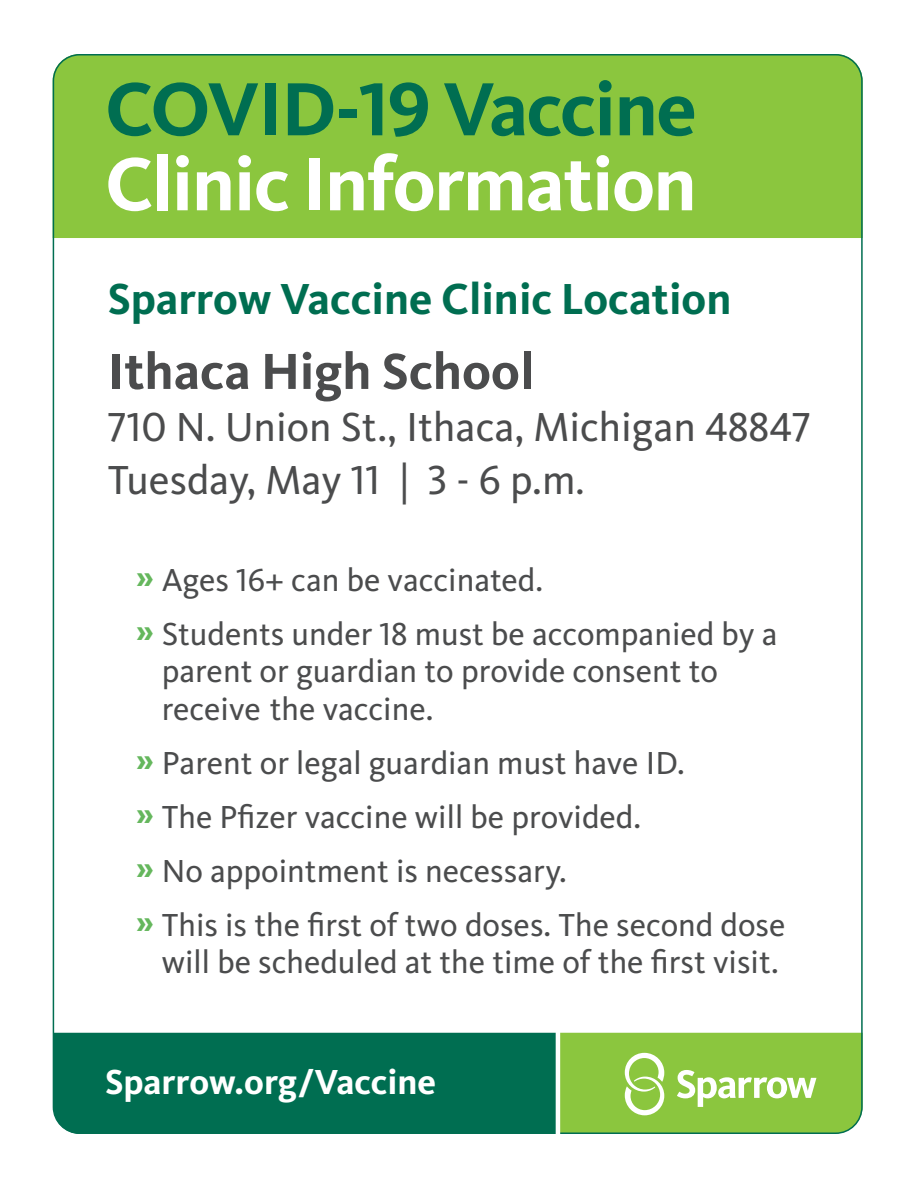
<style>
.page{position:relative;width:918px;height:1188px;background:#fff}
.page>*{position:absolute;margin:0;border:0;box-sizing:border-box;transform-origin:0 0}
.t1{font:700 78px/75px "Kievit Pro";letter-spacing:-.02em;color:#fff}
.t2{font:700 52.5px "Kievit Pro";color:#4b4c4d}
.t3{font:700 45px "Kievit OT";color:#006e51}
.t4{font:42px "Kievit Pro";color:#4b4c4d}
.t5{font:700 36px "Kievit OT";color:#fff}
.t6{font:33px/37.5px "Kievit Pro";color:#4b4c4d}
.s1{color:#006e51}
.s2{font-size:39px}
.s3{font-weight:700;color:#65b75d}
</style>
<div class="page">
<div style="left:53px;top:54px;width:807px;height:184px;background:#8bc63e"></div>
<div style="left:53px;top:1033px;width:503px;height:101px;background:#006e51"></div>
<svg style="left:560px;top:1033px;width:303px;height:100px"></svg>
<p class="t1" style="left:105px;top:71px;width:593px"><span class="s1">COVID-19 Vaccine<br></span>Clinic Information</p>
<p class="t3" style="left:108px;top:272px;width:625px">Sparrow Vaccine Clinic Location</p>
<p class="t2" style="left:108px;top:340px;width:428px">Ithaca High School</p>
<p class="t4" style="left:108px;top:402px;width:705px">710 N. Union St., Ithaca, Michigan 48847</p>
<p class="t4" style="left:108px;top:455px;width:479px">Tuesday, May 11 | 3 - 6 p.m<span class="s2">.</span></p>
<p class="t6" style="left:136px;top:560px;width:408px"><span class="s3">»</span> Ages 16+ can be vaccinated.</p>
<p class="t6" style="left:162px;top:614px;width:617px;text-indent:-25px"><span class="s3">»</span> Students under 18 must be accompanied by a parent or guardian to provide consent to receive the vaccine.</p>
<p class="t6" style="left:136px;top:743px;width:550px"><span class="s3">»</span> Parent or legal guardian must have ID.</p>
<p class="t6" style="left:136px;top:797px;width:506px"><span class="s3">»</span> The Pfizer vaccine will be provided.</p>
<p class="t6" style="left:136px;top:851px;width:432px"><span class="s3">»</span> No appointment is necessary.</p>
<p class="t6" style="left:136px;top:905px;width:651px;text-align:center"><span class="s3">»</span> This is the first of two doses. The second dose will be scheduled at the time of the first visit.</p>
<p class="t5" style="left:105px;top:1060px;width:333px">Sparrow.org/Vaccine</p>
</div>
